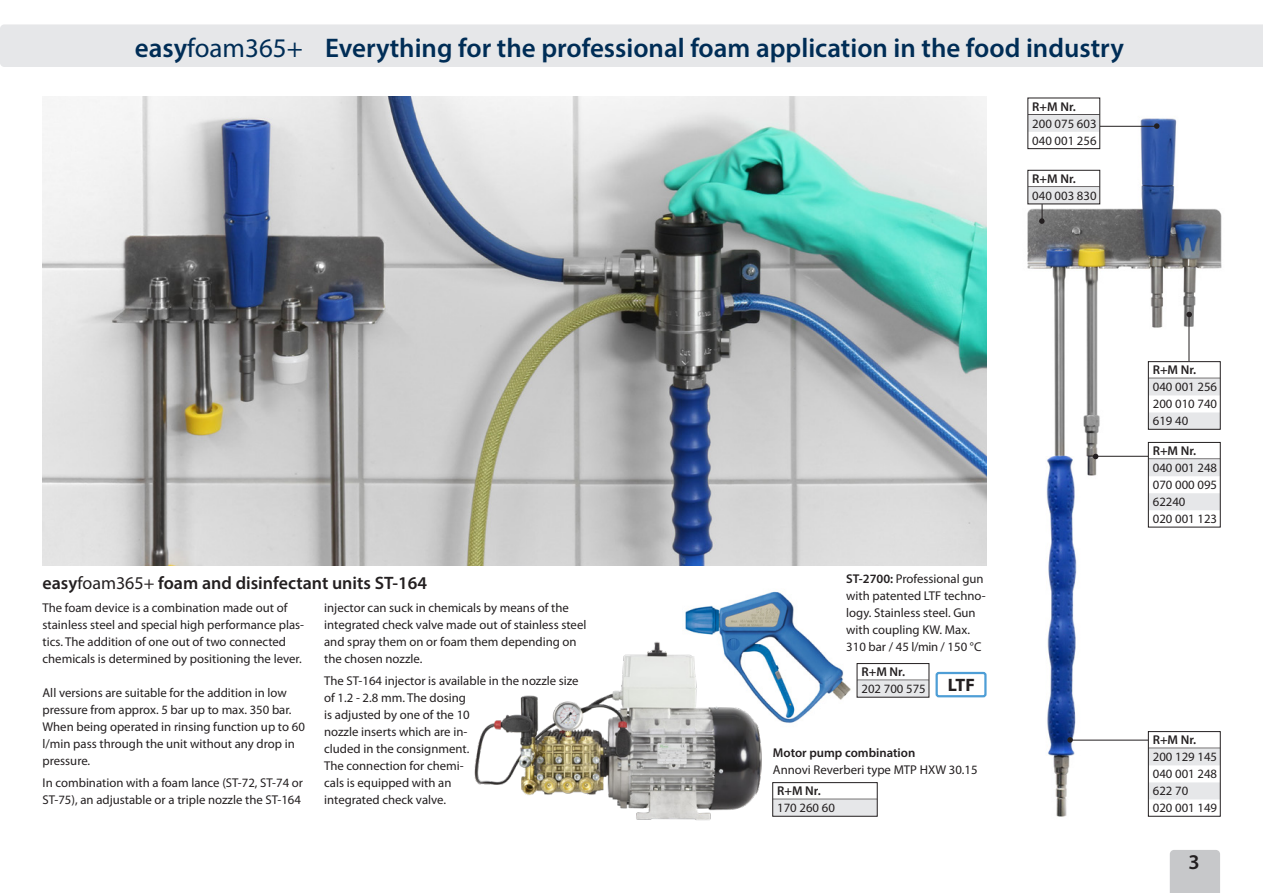
<style>
.page{position:relative;width:1263px;height:893px;background:#fff}
.page>*{position:absolute;margin:0;border:0;box-sizing:border-box;transform-origin:0 0}
.t1{font:600 27px "Myriad Pro";color:#002d56}
.t2{font:600 21px "Myriad Pro";color:#231f20}
._2014_AG_-_Master{font:600 18px "Myriad Pro";color:#231f20}
._2014_-_LFT_-_12{font:700 18px "Myriad Pro";color:#231f20}
._2014_AT_-_Master{font:12.75px/17px "Myriad Pro";color:#231f20}
.T_master_b{font:12.75px "Myriad Pro";color:#231f20}
.T_master_c{font:12.75px "Myriad Pro";color:#231f20}
.T_master_a{font:600 12.75px "Myriad Pro";letter-spacing:.005em;color:#231f20}
.s1{font-weight:400}
.s2{font-weight:600}
</style>
<div class="page">
<div style="left:1170px;top:850px;width:50px;height:43px;background:#c7c8ca"></div>
<div style="left:0;top:24px;width:1263px;height:43px;background:#e6e7e9"></div>
<img style="left:685px;top:591px;width:191px;height:174px">
<img style="left:1027px;top:110px;width:195px;height:707px">
<img style="left:474px;top:638px;width:287px;height:183px">
<img style="left:43px;top:96px;width:943px;height:470px">
<div style="left:773px;top:799px;width:104px;height:17px;background:#e6e7e9"></div>
<div style="left:772px;top:782px;width:105px;height:34px;border:1px solid #231f20"></div>
<hr style="left:1098px;top:456px;width:53px;height:1px;background:#231f20">
<svg style="left:1093px;top:454px;width:5px;height:5px"></svg>
<hr style="left:1088px;top:126px;width:67px;height:1px;background:#231f20">
<svg style="left:1154px;top:123px;width:5px;height:6px"></svg>
<svg style="left:1039px;top:204px;width:5px;height:20px"></svg>
<hr style="left:1189px;top:317px;width:1px;height:111px;background:#231f20">
<svg style="left:1186px;top:312px;width:6px;height:5px"></svg>
<div style="left:857px;top:663px;width:72px;height:34px;background:#fff"></div>
<div style="left:857px;top:680px;width:72px;height:17px;background:#e6e7e9"></div>
<div style="left:857px;top:663px;width:72px;height:34px;border:1px solid #231f20"></div>
<hr style="left:1072px;top:740px;width:80px;height:1px;background:#231f20">
<svg style="left:1067px;top:737px;width:6px;height:6px"></svg>
<div style="left:1148px;top:732px;width:72px;height:84px;background:#fff"></div>
<div style="left:1148px;top:748px;width:72px;height:17px;background:#e6e7e9"></div>
<div style="left:1148px;top:782px;width:72px;height:17px;background:#e6e7e9"></div>
<div style="left:1148px;top:731px;width:72px;height:85px;border:1px solid #231f20"></div>
<div style="left:1148px;top:442px;width:72px;height:85px;background:#fff"></div>
<div style="left:1148px;top:459px;width:72px;height:17px;background:#e6e7e9"></div>
<div style="left:1148px;top:493px;width:72px;height:17px;background:#e6e7e9"></div>
<div style="left:1148px;top:442px;width:72px;height:85px;border:1px solid #231f20"></div>
<div style="left:1028px;top:98px;width:72px;height:51px;background:#fff"></div>
<hr style="left:1028px;top:114px;width:71px;height:1px;background:#231f20">
<div style="left:1028px;top:115px;width:71px;height:17px;background:#e6e7e9"></div>
<div style="left:1028px;top:98px;width:72px;height:51px;border:1px solid #231f20"></div>
<div style="left:1028px;top:170px;width:72px;height:34px;background:#fff"></div>
<div style="left:1028px;top:187px;width:71px;height:17px;background:#e6e7e9"></div>
<div style="left:1028px;top:170px;width:72px;height:34px;border:1px solid #231f20"></div>
<div style="left:1148px;top:362px;width:72px;height:67px;background:#fff"></div>
<div style="left:1148px;top:378px;width:72px;height:17px;background:#e6e7e9"></div>
<div style="left:1148px;top:412px;width:72px;height:17px;background:#e6e7e9"></div>
<div style="left:1148px;top:361px;width:72px;height:68px;border:1px solid #231f20"></div>
<div style="left:935px;top:672px;width:51px;height:25px;border:2px solid #4e9ed6;border-radius:2px"></div>
<h1 class="t1" style="left:135px;top:31px;width:990px">easy<span class="s1">foam365+</span> Everything for the professional foam application in the food industry</h1>
<p class="T_master_a" style="left:1032px;top:98px;width:45px">R+M Nr.</p>
<p class="T_master_b" style="left:1032px;top:116px;width:66px">200 075 603</p>
<p class="T_master_c" style="left:1032px;top:133px;width:66px">040 001 256</p>
<p class="T_master_a" style="left:1032px;top:170px;width:45px">R+M Nr.</p>
<p class="T_master_b" style="left:1032px;top:189px;width:66px">040 003 830</p>
<p class="_2014_AG_-_Master" style="left:43px;top:571px;width:386px">easy<span class="s1">foam365+</span> foam and disinfectant units ST-164</p>
<p class="_2014_AT_-_Master" style="left:846px;top:570px;width:141px"><span class="s2">ST-2700:</span> Professional gun with patented LTF techno&shy;logy. Stainless steel. Gun with coupling KW. Max.<br>310 bar / 45 l/min / 150 °C</p>
<p class="_2014_AT_-_Master" style="left:43px;top:600px;width:263px">The foam device is a combination made out of stainless steel and special high performance plas&shy;tics. The addition of one out of two connected chemicals is determined by positioning the lever.</p>
<p class="_2014_AT_-_Master" style="left:43px;top:685px;width:264px">All versions are suitable for the addition in low pressure from approx. 5 bar up to max. 350 bar.<br>When being operated in rinsing function up to 60 l/min pass through the unit without any drop in pressure.</p>
<p class="_2014_AT_-_Master" style="left:43px;top:774px;width:262px">In combination with a foam lance (ST-72, ST-74 or<br>ST-75), an adjustable or a triple nozzle the ST-164</p>
<p class="_2014_AT_-_Master" style="left:324px;top:600px;width:264px">injector can suck in chemicals by means of the integrated check valve made out of stainless steel and spray them on or foam them depending on the chosen nozzle.</p>
<p class="_2014_AT_-_Master" style="left:324px;top:672px;width:256px">The ST-164 injector is available in the nozzle size of 1.2 - 2.8 mm. The dosing<br>is adjusted by one of the 10<br>nozzle inserts which are in-<br>cluded in the consignment.<br>The connection for chemi-<br>cals is equipped with an<br>integrated check valve.</p>
<p class="T_master_a" style="left:861px;top:664px;width:45px">R+M Nr.</p>
<p class="T_master_b" style="left:861px;top:682px;width:66px">202 700 575</p>
<p class="_2014_-_LFT_-_12" style="left:948px;top:673px;width:29px">LTF</p>
<p class="_2014_AT_-_Master" style="left:773px;top:744px;width:206px"><span class="s2">Motor pump combination<br></span>Annovi Reverberi type MTP HXW 30.15</p>
<p class="T_master_a" style="left:777px;top:783px;width:45px">R+M Nr.</p>
<p class="T_master_b" style="left:777px;top:801px;width:59px">170 260 60</p>
<p class="T_master_a" style="left:1153px;top:362px;width:45px">R+M Nr.</p>
<p class="T_master_b" style="left:1153px;top:380px;width:66px">040 001 256</p>
<p class="T_master_c" style="left:1153px;top:397px;width:66px">200 010 740</p>
<p class="T_master_b" style="left:1153px;top:414px;width:37px">619 40</p>
<p class="T_master_a" style="left:1153px;top:443px;width:45px">R+M Nr.</p>
<p class="T_master_b" style="left:1153px;top:461px;width:66px">040 001 248</p>
<p class="T_master_c" style="left:1153px;top:478px;width:66px">070 000 095</p>
<p class="T_master_b" style="left:1153px;top:495px;width:34px">62240</p>
<p class="T_master_c" style="left:1153px;top:512px;width:66px">020 001 123</p>
<p class="T_master_a" style="left:1153px;top:732px;width:45px">R+M Nr.</p>
<p class="T_master_b" style="left:1153px;top:750px;width:66px">200 129 145</p>
<p class="T_master_c" style="left:1153px;top:767px;width:66px">040 001 248</p>
<p class="T_master_b" style="left:1153px;top:784px;width:37px">622 70</p>
<p class="T_master_c" style="left:1153px;top:801px;width:66px">020 001 149</p>
<h2 class="t2" style="left:1188px;top:848px;width:13px">3</h2>
</div>
